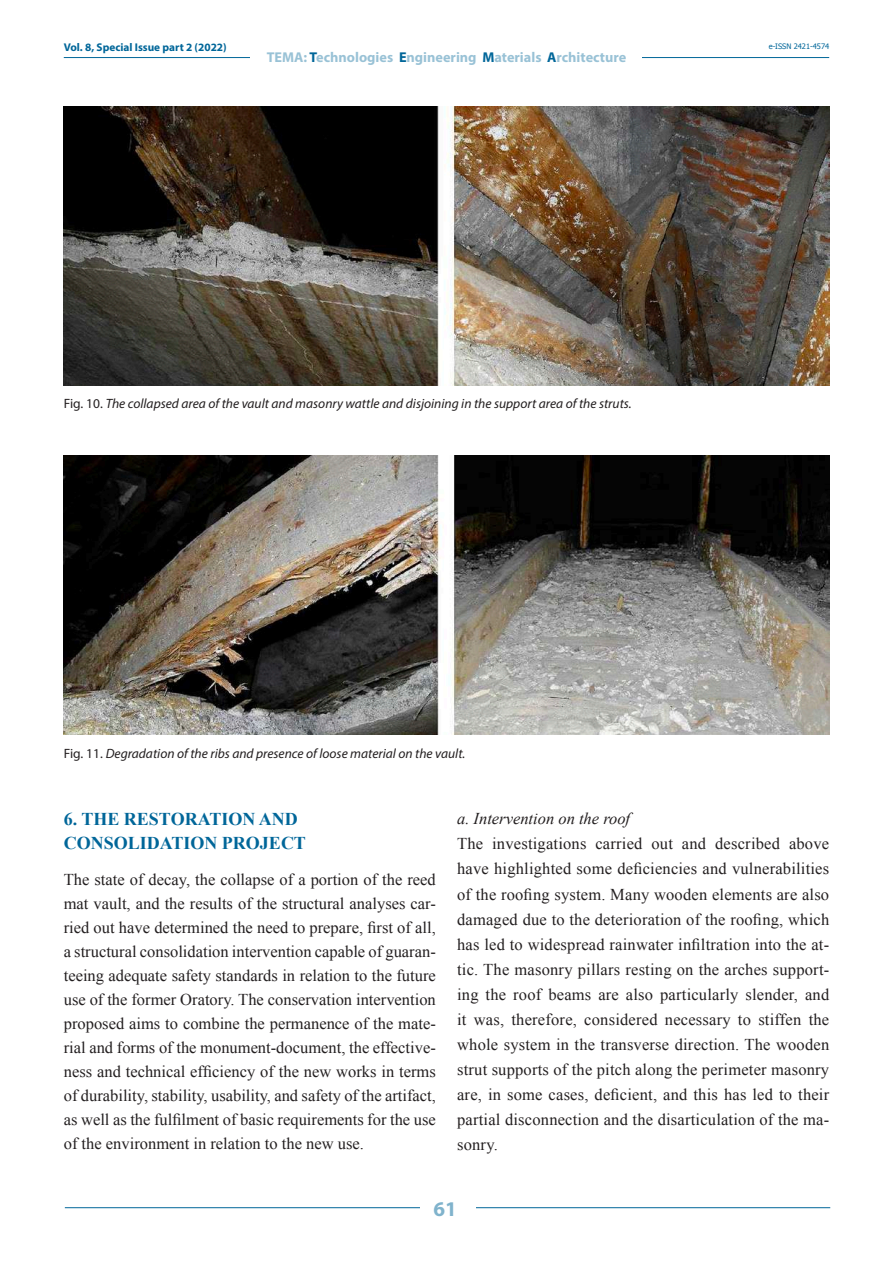
<style>
.page{position:relative;width:893px;height:1263px;background:#fff}
.page>*{position:absolute;margin:0;border:0;box-sizing:border-box;transform-origin:0 0}
.t1{font:700 21px "Myriad Pro";color:#80b3cc}
.t2{font:700 18px/24px "Times New Roman";color:#069}
.t3{font:16.5px/25px "Times New Roman";letter-spacing:.005em;color:#231f20;text-align:justify}
.t4{font:italic 16.5px "Times New Roman";color:#231f20}
.t5{font:700 14.25px "Myriad Pro";color:#99c2d6}
.t6{font:italic 13.5px "Myriad Pro";color:#231f20}
.t7{font:700 11.25px "Myriad Pro";color:#069}
.t8{font:7.5px "Tahoma";color:#069}
.s1{color:#069}
.s2{font-style:normal}
</style>
<div class="page">
<hr style="left:64px;top:57px;width:765px;height:1px;background:#069">
<div style="left:251px;top:48px;width:391px;height:17px;background:#fff"></div>
<hr style="left:65px;top:1207px;width:765px;height:1px;background:#069">
<div style="left:420px;top:1195px;width:55px;height:25px;background:#fff"></div>
<img style="left:64px;top:106px;width:765px;height:279px">
<img style="left:64px;top:455px;width:765px;height:280px">
<p class="t7" style="left:64px;top:40px;width:164px">Vol. 8, Special Issue part 2 (2022)</p>
<p class="t5" style="left:267px;top:48px;width:361px">TEMA: <span class="s1">T</span>echnologies <span class="s1">E</span>ngineering <span class="s1">M</span>aterials <span class="s1">A</span>rchitecture</p>
<p class="t6" style="left:64px;top:395px;width:569px"><span class="s2">Fig. 10.</span> The collapsed area of the vault and masonry wattle and disjoining in the support area of the struts.</p>
<p class="t6" style="left:64px;top:745px;width:403px"><span class="s2">Fig. 11.</span> Degradation of the ribs and presence of loose material on the vault.</p>
<p class="t8" style="left:769px;top:41px;width:62px">e-ISSN 2421-4574</p>
<p class="t2" style="left:64px;top:806px;width:244px">6. THE RESTORATION AND<br>CONSOLIDATION PROJECT</p>
<p class="t3" style="left:64px;top:867px;width:374px;line-height:24px">The state of decay, the collapse of a portion of the reed mat vault, and the results of the structural analyses car&shy;ried out have determined the need to prepare, first of all, a structural consolidation intervention capable of guaran&shy;teeing adequate safety standards in relation to the future use of the former Oratory. The conservation intervention proposed aims to combine the permanence of the mate&shy;rial and forms of the monument-document, the effective&shy;ness and technical efficiency of the new works in terms of durability, stability, usability, and safety of the artifact, as well as the fulfilment of basic requirements for the use of the environment in relation to the new use.</p>
<p class="t4" style="left:457px;top:807px;width:175px">a. Intervention on the roof</p>
<p class="t3" style="left:457px;top:831px;width:374px">The investigations carried out and described above have highlighted some deficiencies and vulnerabilities of the roofing system. Many wooden elements are also damaged due to the deterioration of the roofing, which has led to widespread rainwater infiltration into the at&shy;tic. The masonry pillars resting on the arches support&shy;ing the roof beams are also particularly slender, and it was, therefore, considered necessary to stiffen the whole system in the transverse direction. The wooden strut supports of the pitch along the perimeter masonry are, in some cases, deficient, and this has led to their partial disconnection and the disarticulation of the ma&shy;sonry.</p>
<p class="t1" style="left:434px;top:1195px;width:25px">61</p>
</div>
